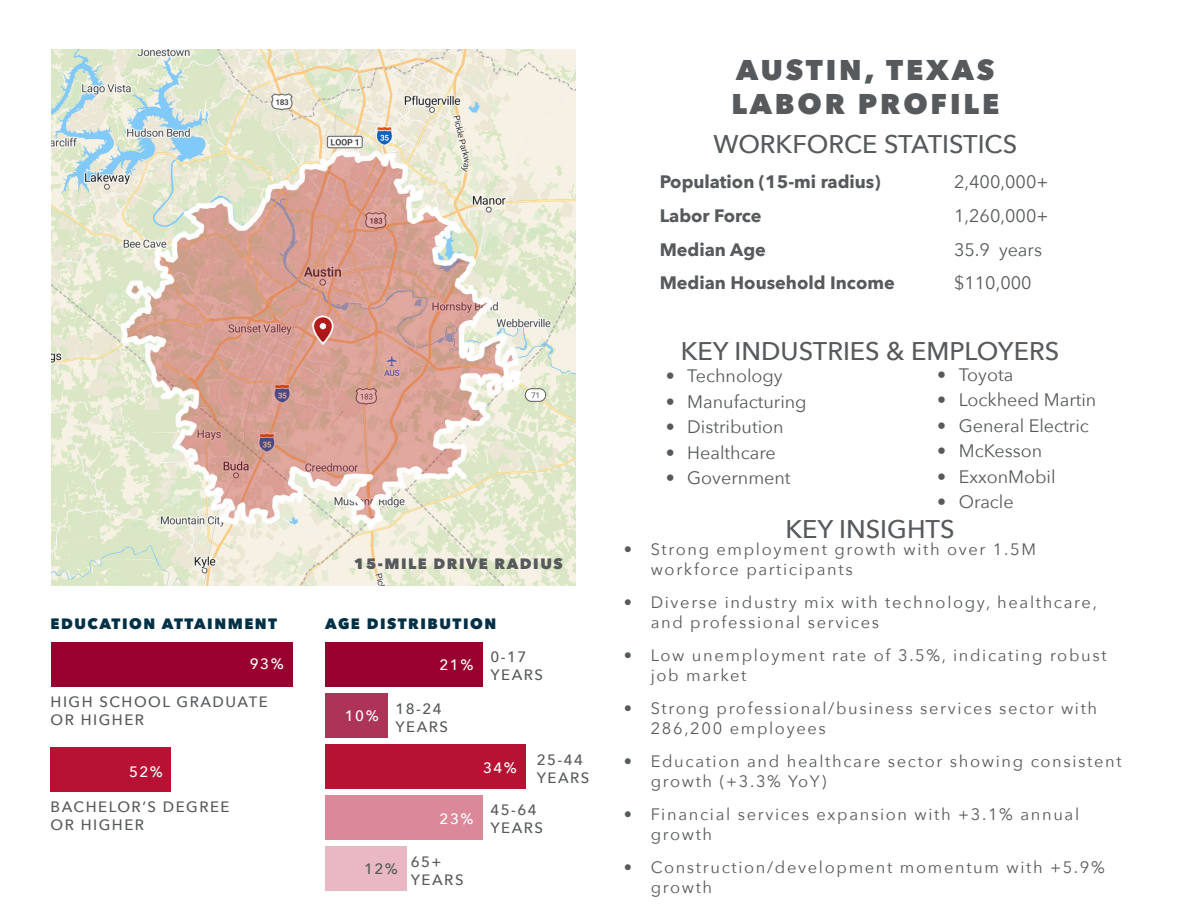
<style>
.page{position:relative;width:1188px;height:918px;background:#fff}
.page>*{position:absolute;margin:0;border:0;box-sizing:border-box;transform-origin:0 0}
.t1{font:800 28.5px "Avenir Next";letter-spacing:.1em;color:#565a5c}
.t2{font:500 25.5px "Avenir Next";color:#565a5c}
.t3{font:18px "Avenir Next";color:#565a5c}
.t4{font:700 18px "Avenir Next";color:#565a5c}
.t5{font:16.5px/19.8px "Avenir Next";letter-spacing:.1em;color:#565a5c}
.t6{font:500 15px/18px "Avenir Next";letter-spacing:.1em;color:#565a5c}
.t7{font:800 15px "Avenir Next";letter-spacing:.1em;color:#003046}
.t8{font:500 15px "Avenir Next";letter-spacing:.1em;color:#fff}
.t9{font:800 15px "Avenir Next";letter-spacing:.1em;color:#565a5c}
</style>
<div class="page">
<img style="left:51px;top:50px;width:524px;height:536px">
<div style="left:51px;top:642px;width:242px;height:45px;background:#98012e"></div>
<div style="left:51px;top:747px;width:120px;height:45px;background:#b71234"></div>
<div style="left:325px;top:642px;width:158px;height:45px;background:#98012e"></div>
<div style="left:325px;top:693px;width:63px;height:45px;background:#ad3458"></div>
<div style="left:325px;top:795px;width:158px;height:45px;background:#db889a"></div>
<div style="left:325px;top:846px;width:82px;height:45px;background:#e9b8c2"></div>
<div style="left:325px;top:744px;width:201px;height:45px;background:#b71234"></div>
<p class="t9" style="left:354px;top:554px;width:210px">15-MILE DRIVE RADIUS</p>
<p class="t7" style="left:51px;top:614px;width:228px">EDUCATION ATTAINMENT</p>
<p class="t7" style="left:325px;top:614px;width:173px">AGE DISTRIBUTION</p>
<p class="t6" style="left:490px;top:647px;width:54px">0-17<br>YEARS</p>
<p class="t6" style="left:395px;top:699px;width:48px">18-24</p>
<p class="t6" style="left:395px;top:717px;width:54px">YEARS</p>
<p class="t6" style="left:537px;top:750px;width:48px">25-44</p>
<p class="t6" style="left:537px;top:768px;width:54px">YEARS</p>
<p class="t6" style="left:490px;top:800px;width:48px">45-64</p>
<p class="t6" style="left:490px;top:818px;width:54px">YEARS</p>
<p class="t6" style="left:411px;top:853px;width:32px">65+</p>
<p class="t6" style="left:411px;top:871px;width:54px">YEARS</p>
<p class="t8" style="left:250px;top:651px;width:35px">93%</p>
<p class="t8" style="left:440px;top:652px;width:35px">21%</p>
<p class="t6" style="left:51px;top:693px;width:219px">HIGH SCHOOL GRADUATE</p>
<p class="t6" style="left:51px;top:711px;width:95px">OR HIGHER</p>
<p class="t8" style="left:345px;top:703px;width:35px">10%</p>
<p class="t8" style="left:129px;top:759px;width:35px">52%</p>
<p class="t8" style="left:483px;top:755px;width:35px">34%</p>
<p class="t6" style="left:51px;top:797px;width:181px">BACHELOR’S DEGREE</p>
<p class="t6" style="left:51px;top:815px;width:95px">OR HIGHER</p>
<p class="t8" style="left:440px;top:806px;width:35px">23%</p>
<p class="t6" style="left:364px;top:860px;width:35px">12%</p>
<p class="t1" style="left:736px;top:52px;width:260px">AUSTIN, TEXAS</p>
<p class="t1" style="left:731px;top:86px;width:269px">LABOR PROFILE</p>
<p class="t2" style="left:713px;top:123px;width:305px">WORKFORCE STATISTICS</p>
<p class="t4" style="left:660px;top:166px;width:222px">Population (15-mi radius)</p>
<p class="t3" style="left:954px;top:167px;width:96px">2,400,000+</p>
<p class="t4" style="left:660px;top:200px;width:103px">Labor Force</p>
<p class="t3" style="left:954px;top:201px;width:96px">1,260,000+</p>
<p class="t4" style="left:660px;top:234px;width:108px">Median Age</p>
<p class="t3" style="left:954px;top:234px;width:90px">35.9 years</p>
<p class="t4" style="left:660px;top:268px;width:237px">Median Household Income</p>
<p class="t3" style="left:954px;top:268px;width:79px">$110,000</p>
<p class="t2" style="left:681px;top:330px;width:380px">KEY INDUSTRIES &amp; EMPLOYERS</p>
<p class="t3" style="left:666px;top:361px;width:119px">• Technology</p>
<p class="t3" style="left:666px;top:387px;width:142px">• Manufacturing</p>
<p class="t3" style="left:666px;top:412px;width:119px">• Distribution</p>
<p class="t3" style="left:666px;top:438px;width:112px">• Healthcare</p>
<p class="t3" style="left:666px;top:463px;width:126px">• Government</p>
<p class="t3" style="left:937px;top:359px;width:78px">• Toyota</p>
<p class="t3" style="left:937px;top:385px;width:161px">• Lockheed Martin</p>
<p class="t3" style="left:937px;top:410px;width:153px">• General Electric</p>
<p class="t3" style="left:937px;top:436px;width:107px">• McKesson</p>
<p class="t3" style="left:937px;top:461px;width:120px">• ExxonMobil</p>
<p class="t3" style="left:937px;top:487px;width:78px">• Oracle</p>
<p class="t2" style="left:785px;top:507px;width:171px">KEY INSIGHTS</p>
<p class="t5" style="left:651px;top:538px;width:387px;text-indent:-27px">• Strong employment growth with over 1.5M workforce participants</p>
<p class="t5" style="left:651px;top:592px;width:448px;text-indent:-27px">• Diverse industry mix with technology, healthcare, and professional services</p>
<p class="t5" style="left:651px;top:645px;width:457px;text-indent:-27px">• Low unemployment rate of 3.5%, indicating robust job market</p>
<p class="t5" style="left:651px;top:698px;width:448px;text-indent:-27px">• Strong professional/business services sector with<br>286,200 employees</p>
<p class="t5" style="left:651px;top:751px;width:473px;text-indent:-27px">• Education and healthcare sector showing consistent growth (+3.3% YoY)</p>
<p class="t5" style="left:651px;top:804px;width:430px;text-indent:-27px">• Financial services expansion with +3.1% annual growth</p>
<p class="t5" style="left:651px;top:857px;width:456px;text-indent:-27px">• Construction/development momentum with +5.9% growth</p>
</div>
